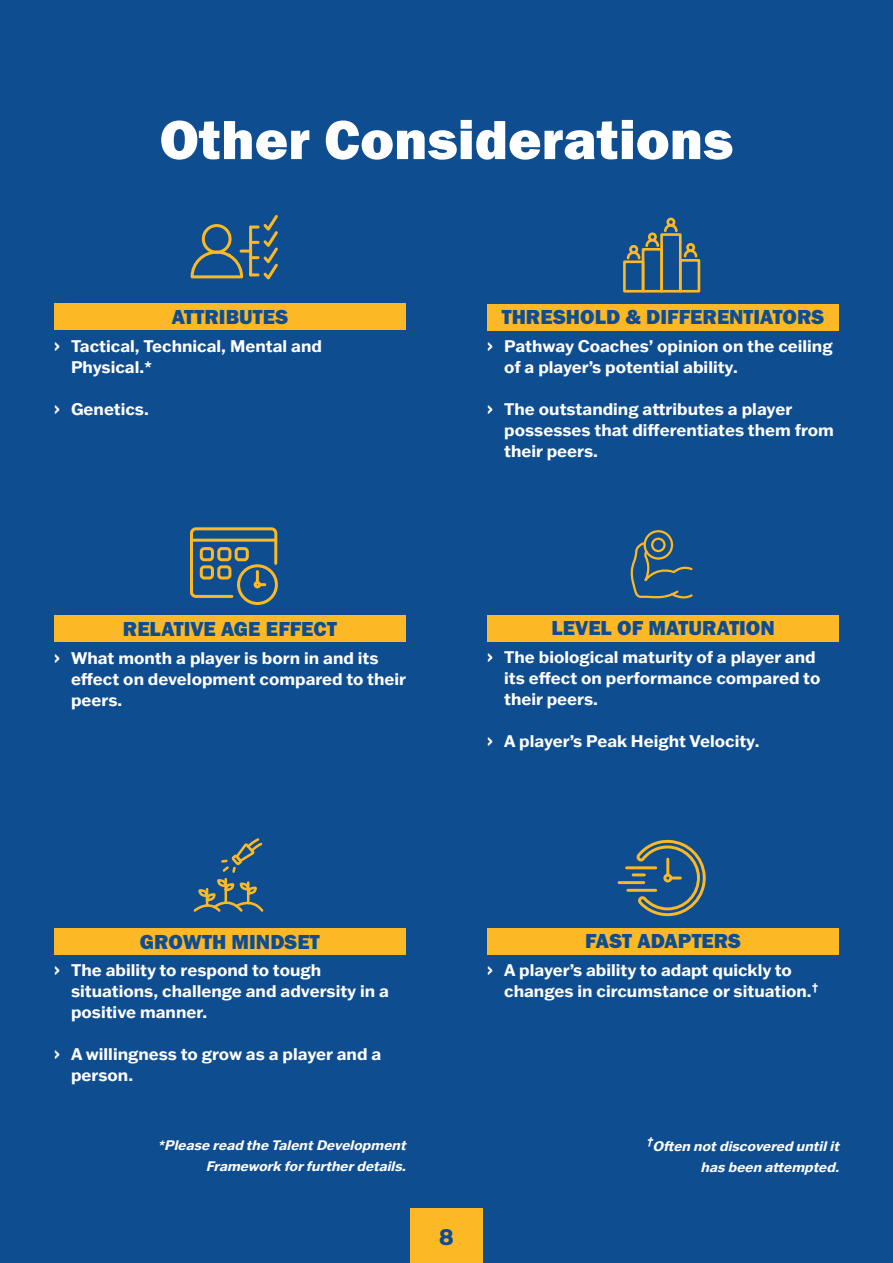
<style>
.page{position:relative;width:893px;height:1263px;background:#0f4d91}
.page>*{position:absolute;margin:0;border:0;box-sizing:border-box;transform-origin:0 0}
.Headline_Black{font:57px "Franklin Gothic URW Hea";color:#fff}
.t1{font:700 22.5px "Rubik";color:#0f4d91}
.Sub_Head_White{font:21px "Franklin Gothic URW Hea";color:#0f4d91}
.t2{font:700 16.5px/21px "Franklin Gothic ATF";color:#fff}
.Body_Text_Black{font:italic 700 13.5px "Franklin Gothic ATF";color:#fff}
.s1{font-family:"Rubik"}
</style>
<div class="page">
<div style="left:487px;top:928px;width:352px;height:26px;background:#fcb825"></div>
<hr style="left:628px;top:889px;width:28px;height:3px;background:#fdb924">
<hr style="left:619px;top:881px;width:25px;height:3px;background:#fdb924">
<svg style="left:633px;top:839px;width:73px;height:78px"></svg>
<hr style="left:627px;top:866px;width:29px;height:3px;background:#fdb924">
<div style="left:54px;top:928px;width:352px;height:27px;background:#fcb825"></div>
<svg style="left:193px;top:838px;width:71px;height:74px"></svg>
<div style="left:487px;top:615px;width:352px;height:27px;background:#fcb825"></div>
<svg style="left:630px;top:541px;width:63px;height:58px"></svg>
<div style="left:644px;top:530px;width:29px;height:30px;border:2px solid #fdb924;border-radius:50%"></div>
<div style="left:651px;top:538px;width:15px;height:14px;border:2px solid #fdb924;border-radius:50%"></div>
<div style="left:54px;top:616px;width:352px;height:26px;background:#fcb825"></div>
<div style="left:237px;top:564px;width:41px;height:41px;border:3px solid #fdb924;border-radius:50%"></div>
<svg style="left:189px;top:527px;width:89px;height:72px"></svg>
<div style="left:254px;top:581px;width:7px;height:7px;border:3px solid #fdb924;border-radius:50%"></div>
<div style="left:200px;top:547px;width:14px;height:14px;border:3px solid #fdb924;border-radius:3px"></div>
<div style="left:217px;top:547px;width:14px;height:14px;border:3px solid #fdb924;border-radius:3px"></div>
<div style="left:235px;top:547px;width:14px;height:14px;border:3px solid #fdb924;border-radius:3px"></div>
<div style="left:200px;top:565px;width:14px;height:14px;border:3px solid #fdb924;border-radius:3px"></div>
<div style="left:217px;top:565px;width:14px;height:14px;border:3px solid #fdb924;border-radius:3px"></div>
<div style="left:487px;top:304px;width:352px;height:26px;background:#fcb825"></div>
<div style="left:623px;top:260px;width:21px;height:33px;border:3px solid #fdb924"></div>
<div style="left:642px;top:248px;width:21px;height:45px;border:3px solid #fdb924"></div>
<div style="left:660px;top:233px;width:22px;height:60px;border:3px solid #fdb924"></div>
<div style="left:679px;top:259px;width:21px;height:34px;border:3px solid #fdb924"></div>
<div style="left:666px;top:218px;width:9px;height:9px;border:3px solid #fdb924;border-radius:50%"></div>
<svg style="left:625px;top:223px;width:74px;height:38px"></svg>
<div style="left:686px;top:243px;width:9px;height:9px;border:3px solid #fdb924;border-radius:50%"></div>
<div style="left:54px;top:304px;width:352px;height:26px;background:#fcb825"></div>
<svg style="left:190px;top:215px;width:88px;height:65px"></svg>
<div style="left:410px;top:1209px;width:73px;height:54px;background:#fcb825"></div>
<p class="Headline_Black" style="left:160px;top:103px;width:575px">Other Considerations</p>
<p class="Sub_Head_White" style="left:172px;top:303px;width:118px">ATTRIBUTES</p>
<p class="t2" style="left:71px;top:335px;width:252px;text-indent:-17px"><span class="s1">›</span> Tactical, Technical, Mental and<br>Physical.*</p>
<p class="t2" style="left:54px;top:398px;width:96px"><span class="s1">›</span> Genetics.</p>
<p class="Sub_Head_White" style="left:123px;top:615px;width:215px">RELATIVE AGE EFFECT</p>
<p class="t2" style="left:71px;top:647px;width:337px;text-indent:-17px"><span class="s1">›</span> What month a player is born in and its effect on development compared to their peers.</p>
<p class="Sub_Head_White" style="left:502px;top:303px;width:324px">THRESHOLD &amp; DIFFERENTIATORS</p>
<p class="t2" style="left:504px;top:335px;width:330px;text-indent:-17px"><span class="s1">›</span> Pathway Coaches’ opinion on the ceiling of a player’s potential ability.</p>
<p class="t2" style="left:504px;top:398px;width:331px;text-indent:-17px"><span class="s1">›</span> The outstanding attributes a player possesses that differentiates them from their peers.</p>
<p class="Sub_Head_White" style="left:551px;top:615px;width:225px">LEVEL OF MATURATION</p>
<p class="t2" style="left:504px;top:646px;width:318px;text-indent:-17px"><span class="s1">›</span> The biological maturity of a player and its effect on performance compared to their peers.</p>
<p class="t2" style="left:487px;top:730px;width:274px"><span class="s1">›</span> A player’s Peak Height Velocity.</p>
<p class="Sub_Head_White" style="left:140px;top:928px;width:181px">GROWTH MINDSET</p>
<p class="Sub_Head_White" style="left:585px;top:927px;width:157px">FAST ADAPTERS</p>
<p class="t2" style="left:71px;top:959px;width:319px;text-indent:-17px"><span class="s1">›</span> The ability to respond to tough situations, challenge and adversity in a positive manner.</p>
<p class="t2" style="left:71px;top:1043px;width:312px;text-indent:-17px"><span class="s1">›</span> A willingness to grow as a player and a person.</p>
<p class="t2" style="left:504px;top:959px;width:316px;text-indent:-17px"><span class="s1">›</span> A player’s ability to adapt quickly to changes in circumstance or situation.<sup>†</sup></p>
<p class="Body_Text_Black" style="left:158px;top:1136px;width:254px">*Please read the TalentDevelopment</p>
<p class="Body_Text_Black" style="left:206px;top:1157px;width:205px">Framework forfurtherdetails.</p>
<p class="Body_Text_Black" style="left:645px;top:1137px;width:199px"><sup>†</sup>Often notdiscovered untilit</p>
<p class="Body_Text_Black" style="left:700px;top:1158px;width:144px">has been attempted.</p>
<p class="t1" style="left:439px;top:1224px;width:17px">8</p>
</div>
